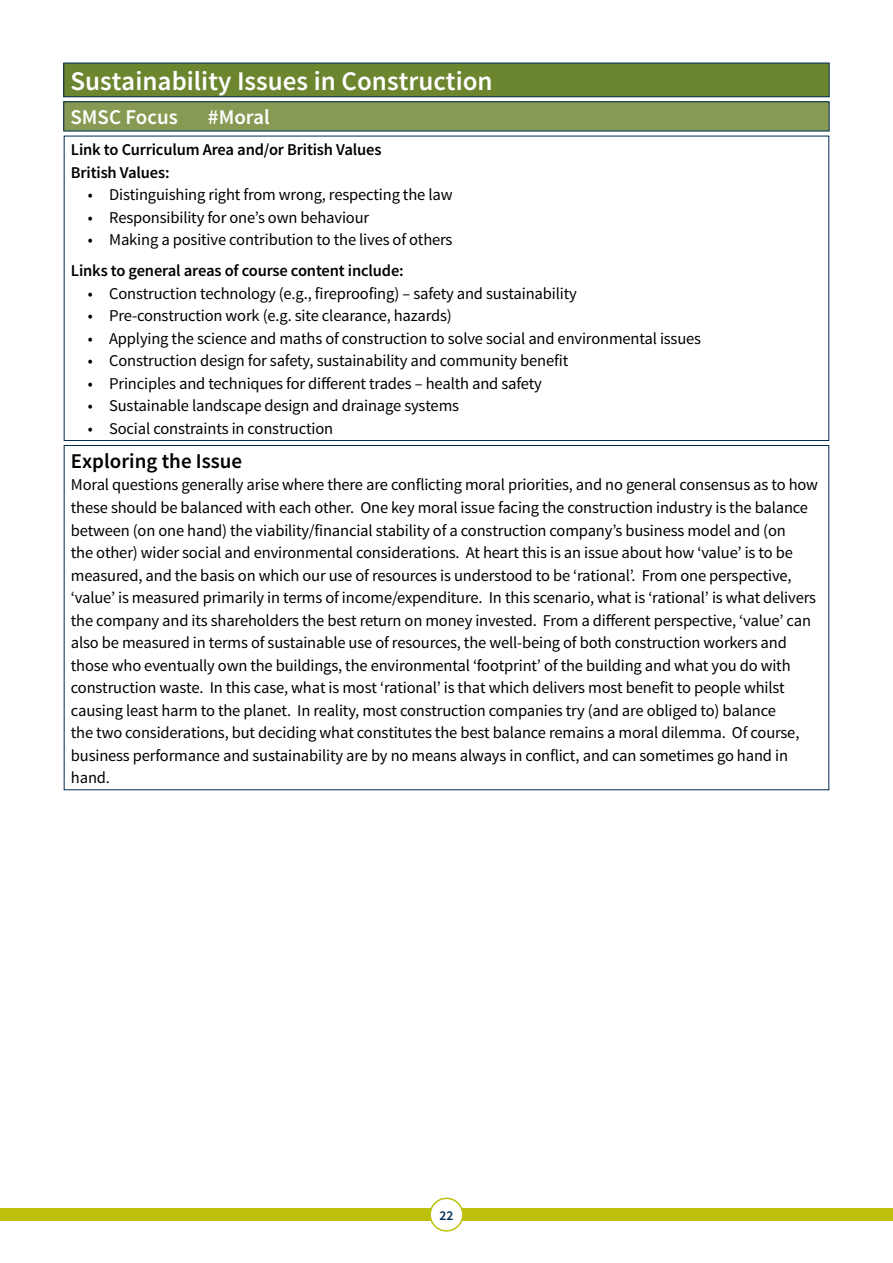
<style>
.page{position:relative;width:893px;height:1263px;background:#fff}
.page>*{position:absolute;margin:0;border:0;box-sizing:border-box;transform-origin:0 0}
.t1{font:600 27px "Source Sans Pro";color:#fff}
.t2{font:600 21px "Source Sans Pro";color:#000}
.t3{font:600 21px "Source Sans Pro";color:#fff}
.t4{font:16.5px/22.5px "Source Sans Pro";letter-spacing:-.01em;color:#000}
.t5{font:600 16.5px/22.5px "Source Sans Pro";letter-spacing:-.01em;color:#000}
.t6{font:600 13.5px "Source Sans Pro";color:#002b53}
</style>
<div class="page">
<div style="left:0;top:1208px;width:893px;height:13px;background:#bdc10c"></div>
<div style="left:430px;top:1198px;width:33px;height:33px;background:#fff;border-radius:50%"></div>
<div style="left:429px;top:1197px;width:34px;height:34px;border:2px solid #bdc10c;border-radius:50%"></div>
<div style="left:64px;top:63px;width:765px;height:34px;background:#6c852f"></div>
<div style="left:63px;top:63px;width:767px;height:34px;border:1px solid #002b53"></div>
<div style="left:64px;top:102px;width:765px;height:29px;background:#879a53"></div>
<div style="left:63px;top:101px;width:767px;height:30px;border:1px solid #002b53"></div>
<h1 class="t1" style="left:71px;top:64px;width:424px">Sustainability Issues in Construction</h1>
<p class="t3" style="left:71px;top:104px;width:109px">SMSC Focus</p>
<p class="t3" style="left:208px;top:104px;width:63px">#Moral</p>
<p class="t5" style="left:71px;top:139px;width:312px">Link to Curriculum Area and/or British Values<br>British Values:</p>
<p class="t4" style="left:88px;top:184px;width:366px">• Distinguishing right from wrong, respecting the law</p>
<p class="t4" style="left:88px;top:206px;width:283px">• Responsibility for one’s own behaviour</p>
<p class="t4" style="left:88px;top:229px;width:366px">• Making a positive contribution to the lives of others</p>
<p class="t5" style="left:71px;top:260px;width:334px">Links to general areas of course content include:</p>
<p class="t4" style="left:88px;top:282px;width:490px">• Construction technology (e.g., fireproofing) – safety and sustainability</p>
<p class="t4" style="left:88px;top:305px;width:365px">• Pre-construction work (e.g. site clearance, hazards)</p>
<p class="t4" style="left:88px;top:327px;width:615px">• Applying the science and maths of construction to solve social and environmental issues</p>
<p class="t4" style="left:88px;top:350px;width:482px">• Construction design for safety, sustainability and community benefit</p>
<p class="t4" style="left:88px;top:372px;width:455px">• Principles and techniques for different trades – health and safety</p>
<p class="t4" style="left:88px;top:395px;width:373px">• Sustainable landscape design and drainage systems</p>
<p class="t4" style="left:88px;top:417px;width:247px">• Social constraints in construction</p>
<p class="t2" style="left:71px;top:448px;width:173px">Exploring the Issue</p>
<p class="t4" style="left:71px;top:474px;width:749px">Moral questions generally arise where there are conflicting moral priorities, and no general consensus as to how these should be balanced with each other. One key moral issue facing the construction industry is the balance between (on one hand) the viability/financial stability of a construction company’s business model and (on<br>the other) wider social and environmental considerations. At heart this is an issue about how ‘value’ is to be measured, and the basis on which our use of resources is understood to be ‘rational’. From one perspective, ‘value’ is measured primarily in terms of income/expenditure. In this scenario, what is ‘rational’ is what delivers the company and its shareholders the best return on money invested. From a different perspective, ‘value’ can also be measured in terms of sustainable use of resources, the well-being of both construction workers and those who eventually own the buildings, the environmental ‘footprint’ of the building and what you do with construction waste. In this case, what is most ‘rational’ is that which delivers most benefit to people whilst causing least harm to the planet. In reality, most construction companies try (and are obliged to) balance<br>the two considerations, but deciding what constitutes the best balance remains a moral dilemma. Of course, business performance and sustainability are by no means always in conflict, and can sometimes go hand in hand.</p>
<p class="t6" style="left:440px;top:1207px;width:15px">22</p>
</div>
